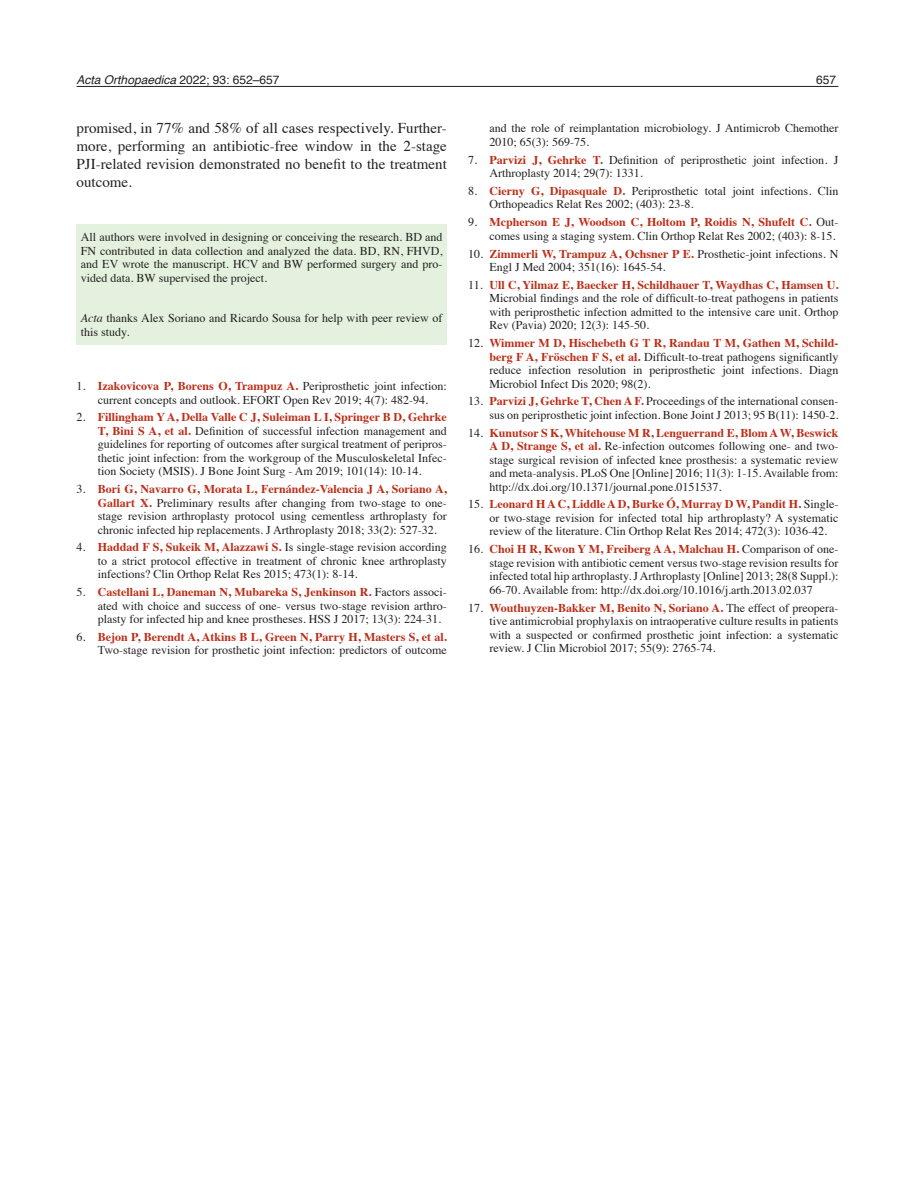
<style>
.page{position:relative;width:915px;height:1191px;background:#fff}
.page>*{position:absolute;margin:0;border:0;box-sizing:border-box;transform-origin:0 0}
._5-Brödtext{font:15px/18px "Times";color:#231f20;text-align:justify}
._8-Referenser{font:12px/13.5px "Times";color:#231f20;text-align:justify}
._7-Petit{font:12px/13.5px "Times";color:#231f20;text-align:justify}
.Referens_delad{font:12px/13.5px "Times";color:#231f20;text-align:right}
.t1{font:italic 12px "Helvetica";color:#231f20}
.t2{font:12px "Helvetica";color:#231f20}
.s1{font-style:normal}
.s2{font-weight:700;color:#bc2e18}
.s3{font-style:italic}
</style>
<div class="page">
<hr style="left:77px;top:86px;width:761px;height:1px;background:#231f20">
<div style="left:77px;top:224px;width:369px;height:120px;background:#e4f1de"></div>
<p class="t1" style="left:77px;top:70px;width:204px">Acta Orthopaedica <span class="s1">2022; 93: 652–657</span></p>
<p class="t2" style="left:816px;top:70px;width:22px">657</p>
<p class="_5-Brödtext" style="left:77px;top:118px;width:371px">promised, in 77% and 58% of all cases respectively. Further&shy;more, performing an antibiotic-free window in the 2-stage PJI-related revision demonstrated no benefit to the treatment outcome.</p>
<p class="Referens_delad" style="left:489px;top:120px;width:350px;text-align:left">and the role of reimplantation microbiology. J Antimicrob Chemother<br>2010; 65(3): 569-75.</p>
<p class="_8-Referenser" style="left:489px;top:152px;width:350px;text-indent:-21px">7. <span class="s2">Parvizi J, Gehrke T.</span> Definition of periprosthetic joint infection. J<br>Arthroplasty 2014; 29(7): 1331.</p>
<p class="_8-Referenser" style="left:489px;top:183px;width:350px;text-indent:-21px">8. <span class="s2">Cierny G, Dipasquale D.</span> Periprosthetic total joint infections. Clin<br>Orthopeadics Relat Res 2002; (403): 23-8.</p>
<p class="_8-Referenser" style="left:468px;top:214px;width:371px;text-align:right">9. <span class="s2">Mcpherson E J, Woodson C, Holtom P, Roidis N, Shufelt C.</span> Out&shy;comes using a staging system. Clin Orthop Relat Res 2002; (403): 8-15.</p>
<p class="_8-Referenser" style="left:489px;top:246px;width:350px;text-indent:-21px">10. <span class="s2">Zimmerli W, Trampuz A, Ochsner P E.</span> Prosthetic-joint infections. N<br>Engl J Med 2004; 351(16): 1645-54.</p>
<p class="_8-Referenser" style="left:489px;top:277px;width:350px;text-indent:-21px">11. <span class="s2">Ull C, Yilmaz E, Baecker H, Schildhauer T, Waydhas C, Hamsen U.<br></span>Microbial findings and the role of difficult-to-treat pathogens in patients with periprosthetic infection admitted to the intensive care unit. Orthop Rev (Pavia) 2020; 12(3): 145-50.</p>
<p class="_8-Referenser" style="left:489px;top:335px;width:350px;text-indent:-21px">12. <span class="s2">Wimmer M D, Hischebeth G T R, Randau T M, Gathen M, Schild&shy;berg F A, Fröschen F S, et al.</span> Difficult-to-treat pathogens significantly reduce infection resolution in periprosthetic joint infections. Diagn Microbiol Infect Dis 2020; 98(2).</p>
<p class="_8-Referenser" style="left:468px;top:393px;width:371px;text-align:right">13. <span class="s2">Parvizi J, Gehrke T, Chen A F.</span> Proceedings of the international consen&shy;sus on periprosthetic joint infection. Bone Joint J 2013; 95 B(11): 1450-2.</p>
<p class="_8-Referenser" style="left:489px;top:425px;width:350px;text-indent:-21px">14. <span class="s2">Kunutsor S K, Whitehouse M R, Lenguerrand E, Blom A W, Beswick A D, Strange S, et al.</span> Re-infection outcomes following one- and two&shy;stage surgical revision of infected knee prosthesis: a systematic review and meta-analysis. PLoS One [Online] 2016; 11(3): 1-15. Available from: http://dx.doi.org/10.1371/journal.pone.0151537.</p>
<p class="_8-Referenser" style="left:489px;top:496px;width:350px;text-indent:-21px">15. <span class="s2">Leonard H A C, Liddle A D, Burke Ó, Murray D W, Pandit H.</span> Single&shy;or two-stage revision for infected total hip arthroplasty? A systematic review of the literature. Clin Orthop Relat Res 2014; 472(3): 1036-42.</p>
<p class="_8-Referenser" style="left:489px;top:541px;width:350px;text-indent:-21px">16. <span class="s2">Choi H R, Kwon Y M, Freiberg A A, Malchau H.</span> Comparison of one&shy;stage revision with antibiotic cement versus two-stage revision results for infected total hip arthroplasty. J Arthroplasty [Online] 2013; 28(8 Suppl.):<br>66-70. Available from: http://dx.doi.org/10.1016/j.arth.2013.02.037</p>
<p class="_8-Referenser" style="left:489px;top:600px;width:350px;text-indent:-21px">17. <span class="s2">Wouthuyzen-Bakker M, Benito N, Soriano A.</span> The effect of preopera&shy;tive antimicrobial prophylaxis on intraoperative culture results in patients with a suspected or confirmed prosthetic joint infection: a systematic review. J Clin Microbiol 2017; 55(9): 2765-74.</p>
<p class="_7-Petit" style="left:81px;top:230px;width:363px">All authors were involved in designing or conceiving the research. BD and FN contributed in data collection and analyzed the data. BD, RN, FHVD, and EV wrote the manuscript. HCV and BW performed surgery and pro&shy;vided data. BW supervised the project.</p>
<p class="_7-Petit" style="left:81px;top:311px;width:363px"><span class="s3">Acta</span> thanks Alex Soriano and Ricardo Sousa for help with peer review of this study.</p>
<p class="_8-Referenser" style="left:77px;top:378px;width:371px;text-align:center">1. <span class="s2">Izakovicova P, Borens O, Trampuz A.</span> Periprosthetic joint infection: current concepts and outlook. EFORT Open Rev 2019; 4(7): 482-94.</p>
<p class="_8-Referenser" style="left:98px;top:409px;width:350px;text-indent:-21px">2. <span class="s2">Fillingham Y A, Della Valle C J, Suleiman L I, Springer B D, Gehrke T, Bini S A, et al.</span> Definition of successful infection management and guidelines for reporting of outcomes after surgical treatment of peripros&shy;thetic joint infection: from the workgroup of the Musculoskeletal Infec&shy;tion Society (MSIS). J Bone Joint Surg - Am 2019; 101(14): 10-14.</p>
<p class="_8-Referenser" style="left:98px;top:481px;width:350px;text-indent:-21px">3. <span class="s2">Bori G, Navarro G, Morata L, Fernández-Valencia J A, Soriano A, Gallart X.</span> Preliminary results after changing from two-stage to one&shy;stage revision arthroplasty protocol using cementless arthroplasty for chronic infected hip replacements. J Arthroplasty 2018; 33(2): 527-32.</p>
<p class="_8-Referenser" style="left:98px;top:539px;width:350px;text-indent:-21px">4. <span class="s2">Haddad F S, Sukeik M, Alazzawi S.</span> Is single-stage revision according to a strict protocol effective in treatment of chronic knee arthroplasty infections? Clin Orthop Relat Res 2015; 473(1): 8-14.</p>
<p class="_8-Referenser" style="left:98px;top:584px;width:350px;text-indent:-21px">5. <span class="s2">Castellani L, Daneman N, Mubareka S, Jenkinson R.</span> Factors associ&shy;ated with choice and success of one- versus two-stage revision arthro&shy;plasty for infected hip and knee prostheses. HSS J 2017; 13(3): 224-31.</p>
<p class="Referens_delad" style="left:77px;top:629px;width:371px">6. <span class="s2">Bejon P, Berendt A, Atkins B L, Green N, Parry H, Masters S, et al.<br></span>Two-stage revision for prosthetic joint infection: predictors of outcome</p>
</div>
